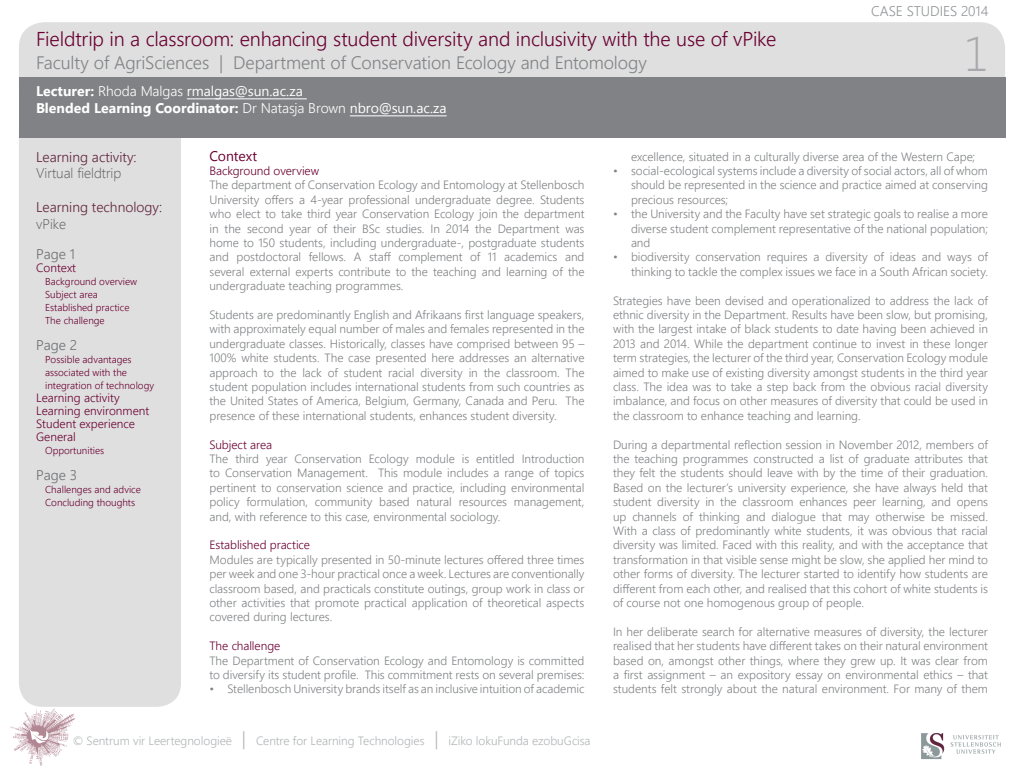
<style>
.page{position:relative;width:1024px;height:768px;background:#fff}
.page>*{position:absolute;margin:0;border:0;box-sizing:border-box;transform-origin:0 0}
.t1{font:300 48px "Segoe UI";color:#a7a9ac}
.t2{font:300 20px "Segoe UI";letter-spacing:-.01em;color:#6a0032}
.t3{font:300 18px "Segoe UI";letter-spacing:-.005em;color:#808285}
.t4{font:700 14px/17px "Segoe UI";color:#fff}
.t5{font:300 14px "Segoe UI";color:#60223b}
.t6{font:300 14px "Segoe UI";color:#58595b}
.t7{font:300 14px "Segoe UI";color:#6d6e71}
.t8{font:300 14px "Segoe UI";letter-spacing:-.005em;color:#939598}
.t9{font:14px "Segoe UI";letter-spacing:-.005em;color:#6a0032}
.t10{font:300 12px/14.4px "Segoe UI";letter-spacing:-.005em;color:#808285;text-align:justify}
.t11{font:300 12px/13px "Segoe UI";color:#6a0032}
.t12{font:300 12px "Segoe UI";letter-spacing:-.005em;color:#b1b4b6}
.t13{font:300 10px/13px "Segoe UI";color:#6a0032}
.s1{font-weight:300}
.s2{font-weight:400}
.s3{font-size:18px}
</style>
<div class="page">
<div style="left:19px;top:108px;width:162px;height:599px;background:#dfdfdf;border-radius:24px"></div>
<div style="left:19px;top:22px;width:986px;height:94px;background:#dfdfdf;border-radius:26px"></div>
<div style="left:19px;top:77px;width:986px;height:61px;background:#808285"></div>
<hr style="left:187px;top:98px;width:120px;height:1px;background:#fff">
<hr style="left:350px;top:115px;width:97px;height:1px;background:#fff">
<img style="left:10px;top:708px;width:66px;height:58px">
<img style="left:921px;top:733px;width:80px;height:27px">
<h2 class="t2" style="left:36px;top:24px;width:742px">Fieldtrip in a classroom: enhancing student diversity and inclusivity with the use of vPike</h2>
<h3 class="t3" style="left:36px;top:49px;width:612px">Faculty of AgriSciences | Department of Conservation Ecology and Entomology</h3>
<p class="t8" style="left:871px;top:1px;width:119px">CASE STUDIES 2014</p>
<h1 class="t1" style="left:964px;top:21px;width:26px">1</h1>
<p class="t4" style="left:36px;top:82px;width:412px">Lecturer: <span class="s1">Rhoda Malgas</span> <span class="s2">rmalgas@sun.ac.za<br></span>Blended Learning Coordinator: <span class="s1">Dr Natasja Brown</span> <span class="s2">nbro@sun.ac.za</span></p>
<p class="t5" style="left:36px;top:146px;width:102px">Learning activity:</p>
<p class="t6" style="left:36px;top:164px;width:87px">Virtual fieldtrip</p>
<p class="t5" style="left:36px;top:196px;width:128px">Learning technology:</p>
<p class="t6" style="left:36px;top:214px;width:32px">vPike</p>
<p class="t7" style="left:36px;top:243px;width:41px">Page 1</p>
<p class="t11" style="left:36px;top:260px;width:41px">Context</p>
<p class="t13" style="left:45px;top:274px;width:94px">Background overview<br>Subject area<br>Established practice<br>The challenge</p>
<p class="t7" style="left:36px;top:334px;width:43px">Page 2</p>
<p class="t13" style="left:45px;top:352px;width:110px">Possible advantages associated with the integration of technology</p>
<p class="t11" style="left:36px;top:390px;width:115px">Learning activity<br>Learning environment<br>Student experience<br>General</p>
<p class="t13" style="left:45px;top:443px;width:61px">Opportunities</p>
<p class="t7" style="left:36px;top:464px;width:43px">Page 3</p>
<p class="t13" style="left:45px;top:482px;width:97px">Challenges and advice<br>Concluding thoughts</p>
<p class="t9" style="left:210px;top:146px;width:49px">Context</p>
<p class="t11" style="left:210px;top:164px;width:111px">Background overview</p>
<p class="t10" style="left:210px;top:177px;width:377px">The department of Conservation Ecology and Entomology at Stellenbosch University offers a 4-year professional undergraduate degree. Students who elect to take third year Conservation Ecology join the department in the second year of their BSc studies. In 2014 the Department was home to 150 students, including undergraduate-, postgraduate students and postdoctoral fellows. A staff complement of 11 academics and several external experts contribute to the teaching and learning of the undergraduate teaching programmes.</p>
<p class="t10" style="left:210px;top:307px;width:377px">Students are predominantly English and Afrikaans first language speakers, with approximately equal number of males and females represented in the undergraduate classes. Historically, classes have comprised between 95 – 100% white students. The case presented here addresses an alternative approach to the lack of student racial diversity in the classroom. The student population includes international students from such countries as the United States of America, Belgium, Germany, Canada and Peru. The presence of these international students, enhances student diversity.</p>
<p class="t11" style="left:210px;top:437px;width:64px">Subject area</p>
<p class="t10" style="left:210px;top:451px;width:377px">The third year Conservation Ecology module is entitled Introduction to Conservation Management. This module includes a range of topics pertinent to conservation science and practice, including environmental policy formulation, community based natural resources management, and, with reference to this case, environmental sociology.</p>
<p class="t11" style="left:210px;top:538px;width:102px">Established practice</p>
<p class="t10" style="left:210px;top:552px;width:377px">Modules are typically presented in 50-minute lectures offered three times per week and one 3-hour practical once a week. Lectures are conventionally classroom based, and practicals constitute outings, group work in class or other activities that promote practical application of theoretical aspects covered during lectures.</p>
<p class="t11" style="left:210px;top:639px;width:72px">The challenge</p>
<p class="t10" style="left:210px;top:653px;width:377px">The Department of Conservation Ecology and Entomology is committed to diversify its student profile. This commitment rests on several premises:</p>
<p class="t10" style="left:210px;top:681px;width:376px">• Stellenbosch University brands itself as an inclusive intuition of academic</p>
<p class="t12" style="left:73px;top:732px;width:520px">© Sentrum vir Leertegnologieë <span class="s3">|</span> Centre for Learning Technologies <span class="s3">|</span> iZiko lokuFunda ezobuGcisa</p>
<p class="t10" style="left:631px;top:149px;width:346px">excellence, situated in a culturally diverse area of the Western Cape;</p>
<p class="t10" style="left:631px;top:163px;width:358px;text-indent:-18px">• social-ecological systems include a diversity of social actors, all of whom should be represented in the science and practice aimed at conserving precious resources;</p>
<p class="t10" style="left:631px;top:206px;width:359px;text-indent:-18px">• the University and the Faculty have set strategic goals to realise a more diverse student complement representative of the national population; and</p>
<p class="t10" style="left:613px;top:249px;width:377px;text-align:right">• biodiversity conservation requires a diversity of ideas and ways of thinking to tackle the complex issues we face in a South African society.</p>
<p class="t10" style="left:613px;top:293px;width:377px">Strategies have been devised and operationalized to address the lack of ethnic diversity in the Department. Results have been slow, but promising, with the largest intake of black students to date having been achieved in 2013 and 2014. While the department continue to invest in these longer term strategies, the lecturer of the third year, Conservation Ecology module aimed to make use of existing diversity amongst students in the third year class. The idea was to take a step back from the obvious racial diversity imbalance, and focus on other measures of diversity that could be used in the classroom to enhance teaching and learning.</p>
<p class="t10" style="left:613px;top:437px;width:377px">During a departmental reflection session in November 2012, members of the teaching programmes constructed a list of graduate attributes that they felt the students should leave with by the time of their graduation.<br>Based on the lecturer’s university experience, she have always held that student diversity in the classroom enhances peer learning, and opens up channels of thinking and dialogue that may otherwise be missed.<br>With a class of predominantly white students, it was obvious that racial diversity was limited. Faced with this reality, and with the acceptance that transformation in that visible sense might be slow, she applied her mind to other forms of diversity. The lecturer started to identify how students are different from each other, and realised that this cohort of white students is of course not one homogenous group of people.</p>
<p class="t10" style="left:613px;top:624px;width:377px">In her deliberate search for alternative measures of diversity, the lecturer realised that her students have different takes on their natural environment based on, amongst other things, where they grew up. It was clear from a first assignment – an expository essay on environmental ethics – that students felt strongly about the natural environment. For many of them</p>
</div>
